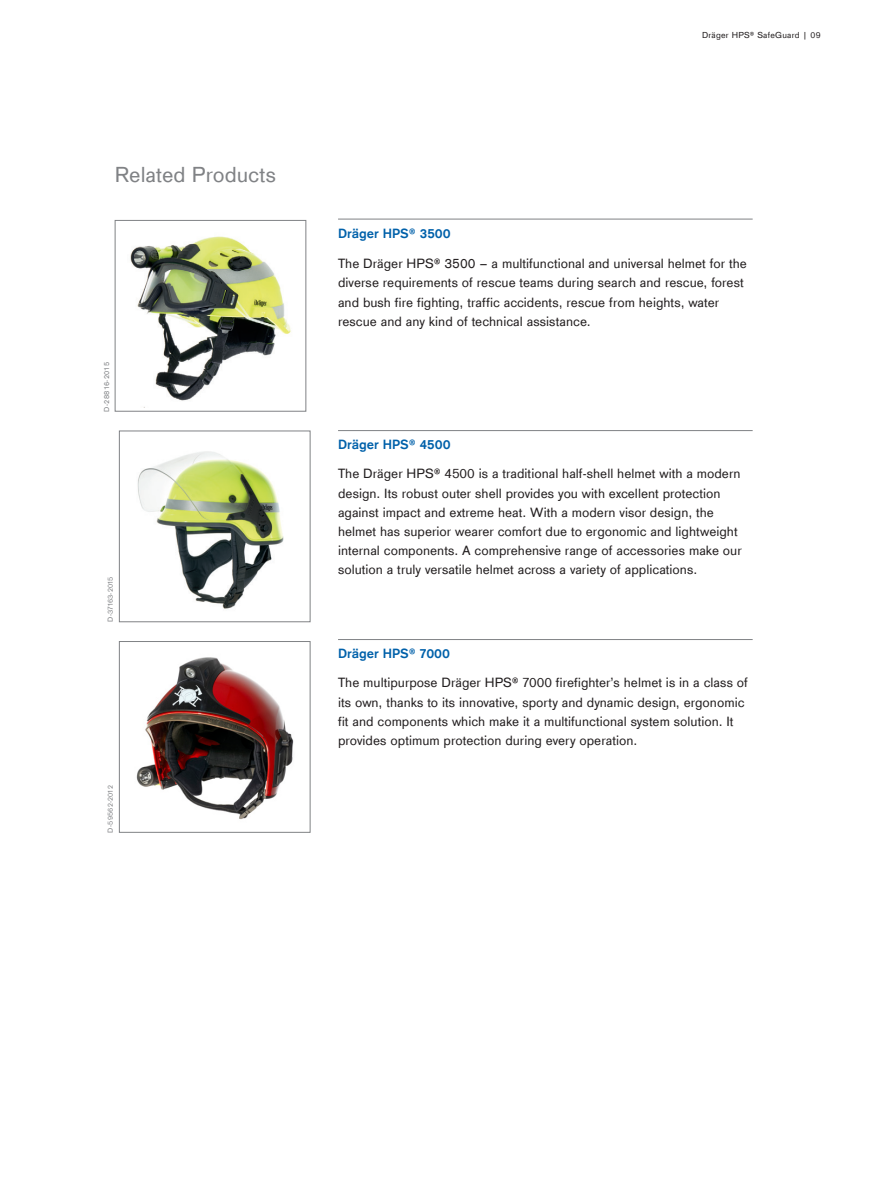
<style>
.page{position:relative;width:893px;height:1191px;background:#fff}
.page>*{position:absolute;margin:0;border:0;box-sizing:border-box;transform-origin:0 0}
.ps_page_hl{font:22.5px "Draeger Sans Global";color:#808285}
.ps_copy{font:13.8px/19.2px "Draeger Sans Global";color:#231f20}
.ps_blue_hl{font:700 13.8px "Draeger Sans Global";color:#0161aa}
.t1{font:9px "Draeger Sans Global";letter-spacing:.025em;color:#231f20}
.ps_img_number{font:7.5px "Draeger Sans Global";letter-spacing:.025em;color:#808285}
.ps_img_number-2{font:7.5px "Draeger Sans Tab";letter-spacing:.025em;color:#808285}
.s1{font-family:"Draeger Sans Global"}
.s2{font-family:"Draeger Sans Tab"}
</style>
<div class="page">
<img style="left:130px;top:236px;width:161px;height:165px">
<div style="left:115px;top:220px;width:191px;height:191px;border:1px solid #808285"></div>
<hr style="left:338px;top:219px;width:415px;height:1px;background:#808285">
<hr style="left:338px;top:430px;width:415px;height:1px;background:#808285">
<hr style="left:338px;top:639px;width:415px;height:1px;background:#808285">
<img style="left:137px;top:451px;width:147px;height:158px">
<div style="left:119px;top:431px;width:191px;height:191px;border:1px solid #808285"></div>
<img style="left:136px;top:657px;width:158px;height:163px">
<div style="left:119px;top:641px;width:191px;height:191px;border:1px solid #808285"></div>
<p class="ps_page_hl" style="left:115px;top:161px;width:163px">Related Products</p>
<p class="ps_img_number-2" style="left:102px;top:411px;width:51px;rotate:-90deg"><span class="s1">D-</span>28816<span class="s1">-</span>2015</p>
<p class="ps_img_number" style="left:106px;top:622px;width:47px;rotate:-90deg">D-37163-2015</p>
<p class="ps_img_number" style="left:106px;top:832px;width:49px;rotate:-90deg">D-59562-2012</p>
<p class="ps_blue_hl" style="left:338px;top:225px;width:114px">Dräger HPS® 3500</p>
<p class="t1" style="left:702px;top:29px;width:120px">Dräger HPS® SafeGuard | 09</p>
<p class="ps_copy" style="left:338px;top:254px;width:410px">The Dräger HPS® <span class="s2">3500</span> – a multifunctional and universal helmet for the diverse requirements of rescue teams during search and rescue, forest and bush fire fighting, traffic accidents, rescue from heights, water rescue and any kind of technical assistance.</p>
<p class="ps_blue_hl" style="left:338px;top:436px;width:114px">Dräger HPS® 4500</p>
<p class="ps_copy" style="left:338px;top:464px;width:405px">The Dräger HPS® 4500 is a traditional half-shell helmet with a modern design. Its robust outer shell provides you with excellent protection against impact and extreme heat. With a modern visor design, the helmet has superior wearer comfort due to ergonomic and lightweight internal components. A comprehensive range of accessories make our solution a truly versatile helmet across a variety of applications.</p>
<p class="ps_blue_hl" style="left:338px;top:645px;width:114px">Dräger HPS® 7000</p>
<p class="ps_copy" style="left:338px;top:673px;width:411px">The multipurpose Dräger HPS® 7000 firefighter’s helmet is in a class of its own, thanks to its innovative, sporty and dynamic design, ergonomic fit and components which make it a multifunctional system solution. It provides optimum protection during every operation.</p>
</div>
